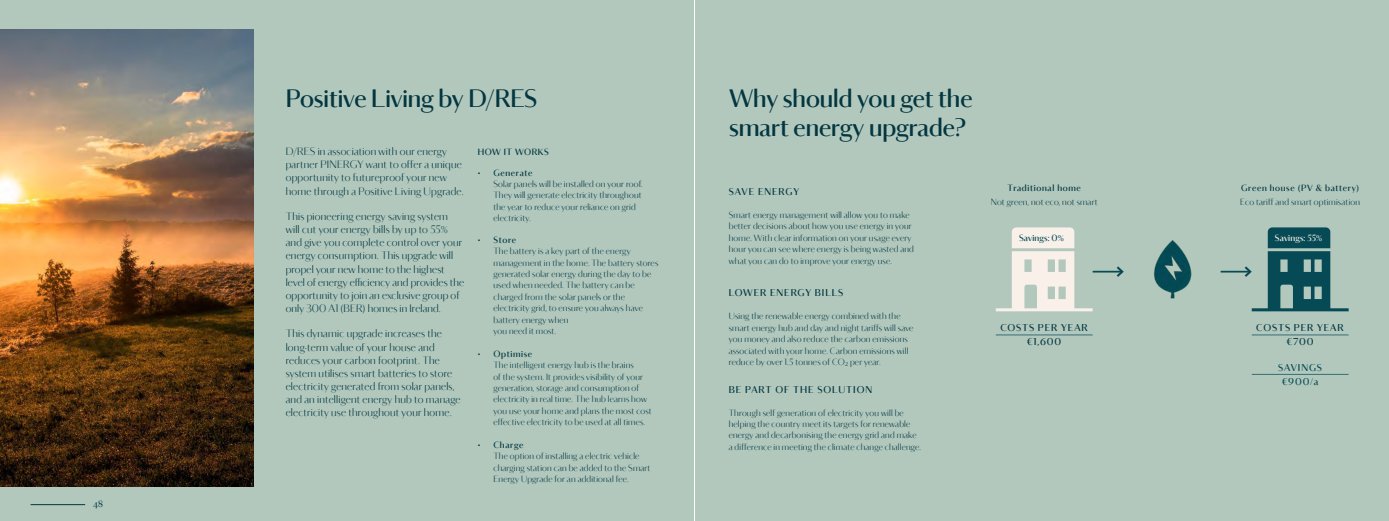
<style>
.page{position:relative;width:1389px;height:521px;background:#b2c8bd}
.page>*{position:absolute;margin:0;border:0;box-sizing:border-box;transform-origin:0 0}
.t1{font:500 24.5px/29.4px "Darby Sans Poster Web";color:#033640}
.t2{font:300 10.5px/13.1px "Darby Sans Poster Web";letter-spacing:.02em;color:#033640}
.t3{font:500 9.62px/14px "Darby Sans Poster Web";letter-spacing:.095em;color:#033640;text-align:center}
.t4{font:500 9.62px/14px "Darby Sans Poster Web";letter-spacing:.095em;color:#054a54;text-align:center}
.t5{font:9.62px "Darby Sans Poster Web";color:#033640}
.t6{font:300 8.75px/11.4px "Darby Sans Poster Web";letter-spacing:.02em;color:#033640}
.t7{font:500 8.75px "Darby Sans Poster Web";letter-spacing:.075em;color:#033640}
.t8{font:500 8.75px "Darby Sans Poster Web";letter-spacing:.02em;color:#f8f0e9}
.t9{font:500 8.75px "Darby Sans Poster Web";letter-spacing:.065em;color:#02363f}
.t10{font:500 8.75px "Darby Sans Poster Web";letter-spacing:.02em;color:#054a54}
</style>
<div class="page">
<img style="left:0;top:30px;width:254px;height:456px">
<hr style="left:694px;top:0;width:1px;height:521px;background:#fff">
<img style="left:1154px;top:241px;width:38px;height:57px">
<svg style="left:996px;top:227px;width:128px;height:84px"></svg>
<svg style="left:1221px;top:227px;width:128px;height:84px"></svg>
<hr style="left:1252px;top:374px;width:97px;height:1px;background:#376e76">
<hr style="left:1252px;top:335px;width:97px;height:1px;background:#376e76">
<hr style="left:996px;top:335px;width:97px;height:1px;background:#376e76">
<hr style="left:31px;top:504px;width:54px;height:1px;background:#033640">
<p class="t5" style="left:93px;top:497px;width:11px">48</p>
<h1 class="t1" style="left:286px;top:82px;width:253px">Positive Living by D/RES</h1>
<p class="t2" style="left:286px;top:144px;width:180px">D/RES in association with our energy partner PINERGY want to offer a unique opportunity to futureproof your new home through a Positive Living Upgrade.</p>
<p class="t2" style="left:286px;top:209px;width:180px">This pioneering energy saving system will cut your energy bills by up to 55% and give you complete control over your energy consumption. This upgrade will propel your new home to the highest level of energy efficiency and provides the opportunity to join an exclusive group of only 300 A1 (BER) homes in Ireland.</p>
<p class="t2" style="left:286px;top:327px;width:176px">This dynamic upgrade increases the long-term value of your house and reduces your carbon footprint. The system utilises smart batteries to store electricity generated from solar panels, and an intelligent energy hub to manage electricity use throughout your home.</p>
<p class="t9" style="left:478px;top:145px;width:73px">HOW IT WORKS</p>
<p class="t7" style="left:478px;top:166px;width:56px">• Generate</p>
<p class="t6" style="left:493px;top:178px;width:151px">Solar panels will be installed on your roof.<br>They will generate electricity throughout the year to reduce your reliance on grid electricity.</p>
<p class="t7" style="left:478px;top:233px;width:40px">• Store</p>
<p class="t6" style="left:493px;top:245px;width:166px">The battery is a key part of the energy management in the home. The battery stores generated solar energy during the day to be used when needed. The battery can be charged from the solar panels or the electricity grid, to ensure you always have battery energy when<br>you need it most.</p>
<p class="t7" style="left:478px;top:347px;width:56px">• Optimise</p>
<p class="t6" style="left:493px;top:359px;width:160px">The intelligent energy hub is the brains<br>of the system. It provides visibility of your generation, storage and consumption of electricity in real time. The hub learns how you use your home and plans the most cost effective electricity to be used at all times.</p>
<p class="t7" style="left:478px;top:438px;width:47px">• Charge</p>
<p class="t6" style="left:493px;top:450px;width:159px">The option of installing a electric vehicle charging station can be added to the Smart<br>Energy Upgrade for an additional fee.</p>
<h1 class="t1" style="left:729px;top:82px;width:245px">Why should you get the smart energy upgrade?</h1>
<p class="t3" style="left:729px;top:184px;width:72px">SAVE ENERGY</p>
<p class="t6" style="left:729px;top:209px;width:187px">Smart energy management will allow you to make better decisions about how you use energy in your home. With clear information on your usage every hour you can see where energy is being wasted and what you can do to improve your energy use.</p>
<p class="t3" style="left:729px;top:285px;width:116px">LOWER ENERGY BILLS</p>
<p class="t6" style="left:729px;top:310px;width:186px">Using the renewable energy combined with the smart energy hub and day and night tariffs will save you money and also reduce the carbon emissions associated with your home. Carbon emissions will reduce by over 1.5 tonnes of CO2 per year.</p>
<p class="t3" style="left:729px;top:382px;width:145px">BE PART OF THE SOLUTION</p>
<p class="t6" style="left:729px;top:406px;width:194px">Through self generation of electricity you will be helping the country meet its targets for renewable energy and decarbonising the energy grid and make a difference in meeting the climate change challenge.</p>
<p class="t7" style="left:1008px;top:181px;width:75px">Traditional home</p>
<p class="t6" style="left:991px;top:195px;width:108px">Not green, not eco, not smart</p>
<p class="t7" style="left:1241px;top:182px;width:119px">Green house (PV &amp; battery)</p>
<p class="t6" style="left:1240px;top:196px;width:121px">Eco tariff and smart optimisation</p>
<p class="t10" style="left:1019px;top:232px;width:47px">Savings: 0%</p>
<p class="t8" style="left:1275px;top:232px;width:49px">Savings: 55%</p>
<p class="t3" style="left:1000px;top:320px;width:89px">COSTS PER YEAR €1,600</p>
<p class="t3" style="left:1256px;top:320px;width:89px">COSTS PER YEAR €700</p>
<p class="t4" style="left:1278px;top:360px;width:46px">SAVINGS €900/a</p>
</div>
